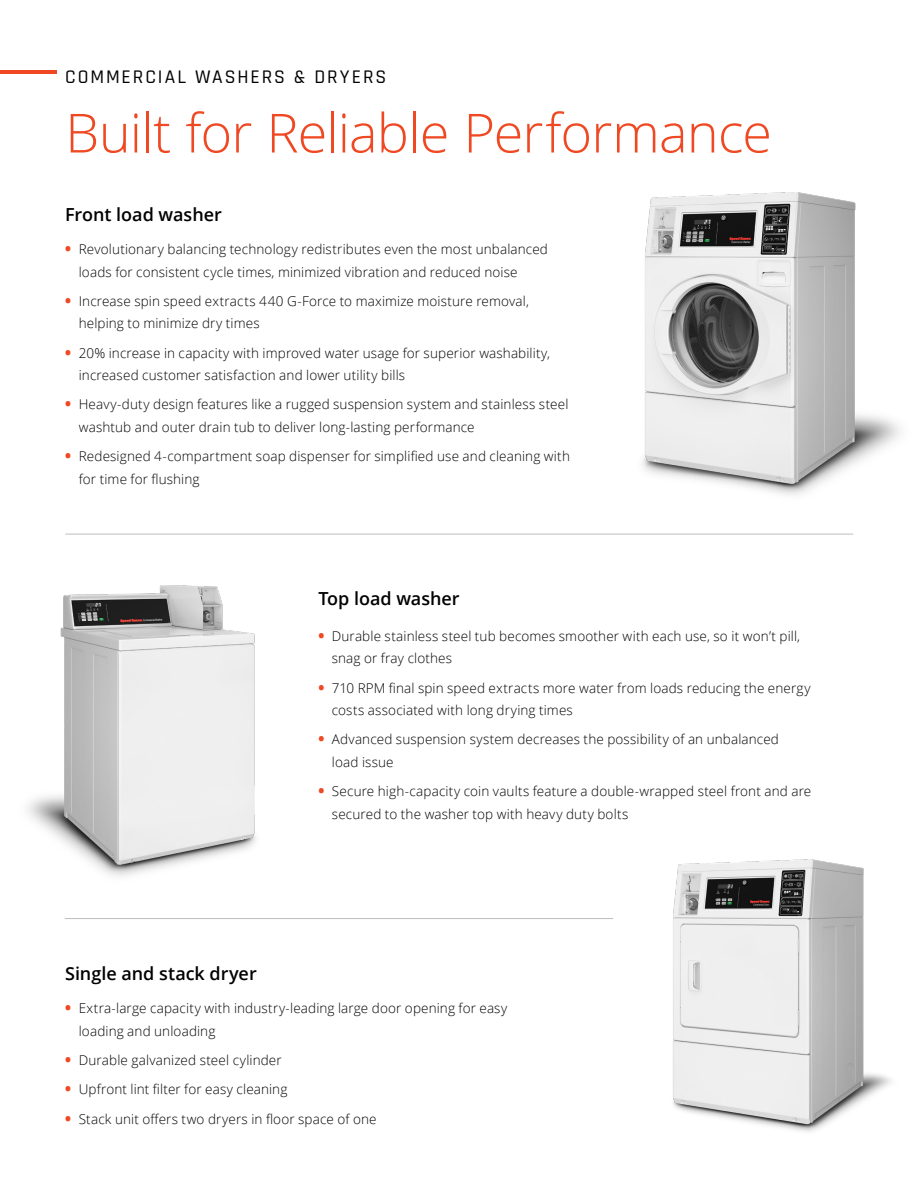
<style>
.page{position:relative;width:918px;height:1188px;background:#fff}
.page>*{position:absolute;margin:0;border:0;box-sizing:border-box;transform-origin:0 0}
.t1{font:300 54px "Open Sans";letter-spacing:-.015em;color:#ef4923}
.t2{font:500 19.5px "Rajdhani";letter-spacing:.1em;color:#000}
.t3{font:600 18px "Open Sans";color:#000}
.t4{font:300 13.5px/22.5px "Open Sans";letter-spacing:.01em;color:#000}
.s1{font-weight:800;font-size:15px;color:#ef4923}
</style>
<div class="page">
<hr style="left:0;top:70px;width:56px;height:4px;background:#ef4923">
<hr style="left:65px;top:534px;width:788px;height:1px;background:#bcbec0">
<hr style="left:65px;top:918px;width:548px;height:1px;background:#bcbec0">
<img style="left:27px;top:585px;width:229px;height:334px">
<img style="left:592px;top:192px;width:309px;height:343px">
<img style="left:673px;top:859px;width:218px;height:273px">
<h2 class="t2" style="left:65px;top:65px;width:323px">COMMERCIAL WASHERS &amp; DRYERS</h2>
<h1 class="t1" style="left:65px;top:96px;width:708px">Built for Reliable Performance</h1>
<h3 class="t3" style="left:65px;top:202px;width:158px">Front load washer</h3>
<p class="t4" style="left:79px;top:238px;width:471px;text-indent:-14px"><span class="s1">•</span> Revolutionary balancing technology redistributes even the most unbalanced loads for consistent cycle times, minimized vibration and reduced noise</p>
<p class="t4" style="left:79px;top:289px;width:452px;text-indent:-14px"><span class="s1">•</span> Increase spin speed extracts 440 G-Force to maximize moisture removal, helping to minimize dry times</p>
<p class="t4" style="left:79px;top:341px;width:473px;text-indent:-14px"><span class="s1">•</span> 20% increase in capacity with improved water usage for superior washability, increased customer satisfaction and lower utility bills</p>
<p class="t4" style="left:79px;top:393px;width:491px;text-indent:-14px"><span class="s1">•</span> Heavy-duty design features like a rugged suspension system and stainless steel washtub and outer drain tub to deliver long-lasting performance</p>
<p class="t4" style="left:79px;top:445px;width:493px;text-indent:-14px"><span class="s1">•</span> Redesigned 4-compartment soap dispenser for simplified use and cleaning with for time for flushing</p>
<h3 class="t3" style="left:318px;top:586px;width:143px">Top load washer</h3>
<p class="t4" style="left:332px;top:624px;width:470px;text-indent:-14px"><span class="s1">•</span> Durable stainless steel tub becomes smoother with each use, so it won’t pill, snag or fray clothes</p>
<p class="t4" style="left:332px;top:676px;width:480px;text-indent:-14px"><span class="s1">•</span> 710 RPM final spin speed extracts more water from loads reducing the energy costs associated with long drying times</p>
<p class="t4" style="left:332px;top:728px;width:449px;text-indent:-14px"><span class="s1">•</span> Advanced suspension system decreases the possibility of an unbalanced load issue</p>
<p class="t4" style="left:332px;top:780px;width:481px;text-indent:-14px"><span class="s1">•</span> Secure high-capacity coin vaults feature a double-wrapped steel front and are secured to the washer top with heavy duty bolts</p>
<h3 class="t3" style="left:65px;top:962px;width:193px">Single and stack dryer</h3>
<p class="t4" style="left:79px;top:997px;width:430px;text-indent:-14px"><span class="s1">•</span> Extra-large capacity with industry-leading large door opening for easy loading and unloading</p>
<p class="t4" style="left:65px;top:1049px;width:218px"><span class="s1">•</span> Durable galvanized steel cylinder</p>
<p class="t4" style="left:65px;top:1078px;width:224px"><span class="s1">•</span> Upfront lint filter for easy cleaning</p>
<p class="t4" style="left:65px;top:1107px;width:313px"><span class="s1">•</span> Stack unit offers two dryers in floor space of one</p>
</div>
